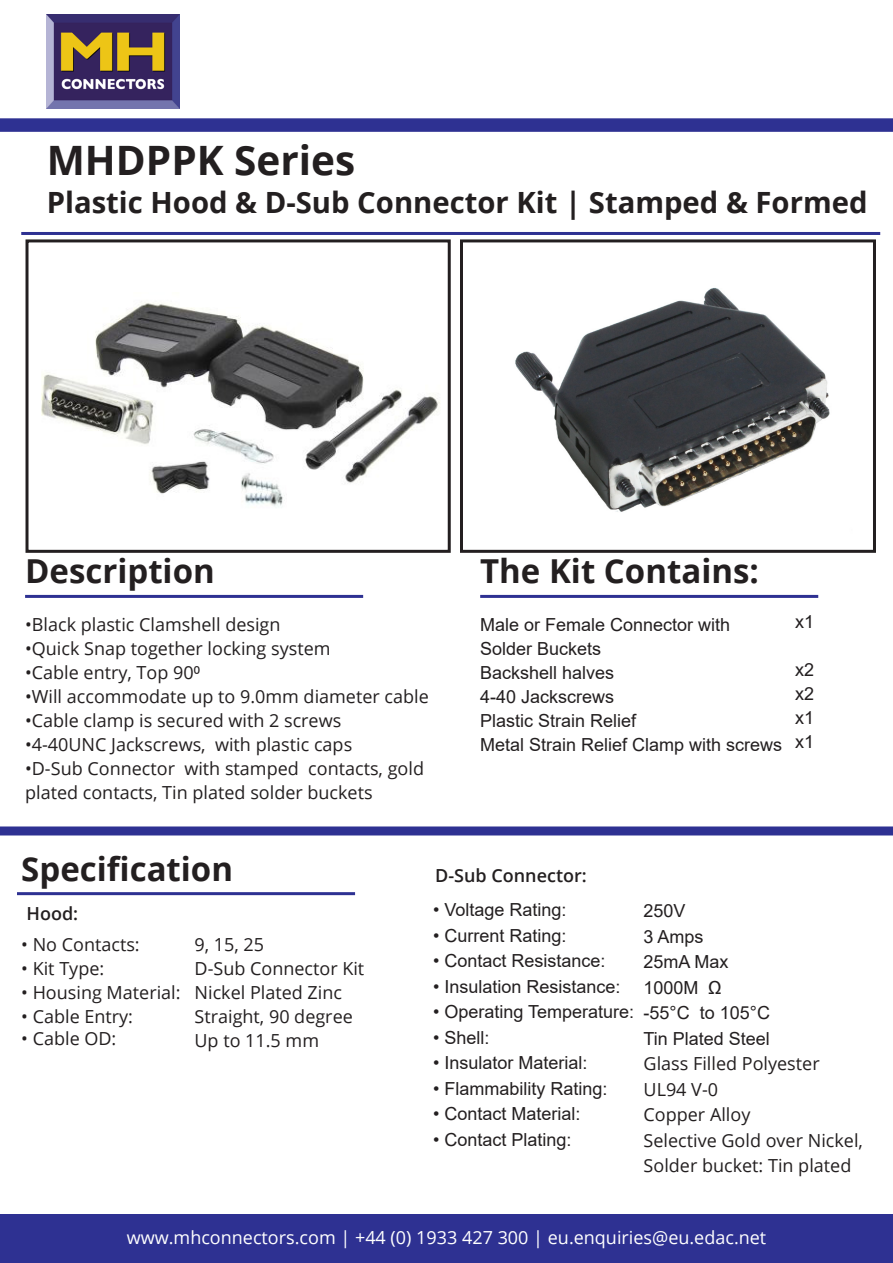
<style>
.page{position:relative;width:893px;height:1263px;background:#fff}
.page>*{position:absolute;margin:0;border:0;box-sizing:border-box;transform-origin:0 0}
.t1{font:700 40.5px "Open Sans";color:#231f20}
.t2{font:700 33px "Open Sans";color:#231f20}
.t3{font:700 29.25px "Open Sans";color:#231f20}
.t4{font:18px/24px "Open Sans";color:#231f20}
.t5{font:18px "Arial";color:#231f20}
.t6{font:18px "Open Sans";color:#fff}
.t7{font:600 18px "Open Sans";color:#231f20}
</style>
<div class="page">
<img style="left:41px;top:303px;width:399px;height:204px">
<div style="left:26px;top:239px;width:425px;height:314px;border:3px solid #231f20"></div>
<img style="left:515px;top:287px;width:315px;height:225px">
<div style="left:460px;top:239px;width:416px;height:314px;border:3px solid #231f20"></div>
<hr style="left:21px;top:232px;width:859px;height:3px;background:#2e3192">
<div style="left:0;top:826px;width:893px;height:9px;background:#2e3192"></div>
<div style="left:0;top:118px;width:893px;height:14px;background:#2e3192"></div>
<hr style="left:480px;top:595px;width:338px;height:3px;background:#2e3192">
<div style="left:0;top:1214px;width:893px;height:49px;background:#2e3192"></div>
<img style="left:47px;top:14px;width:133px;height:94px">
<hr style="left:25px;top:595px;width:338px;height:3px;background:#2e3192">
<hr style="left:17px;top:892px;width:338px;height:3px;background:#2e3192">
<p class="t1" style="left:47px;top:132px;width:310px">MHDPPK Series</p>
<p class="t3" style="left:47px;top:181px;width:822px">Plastic Hood &amp; D-Sub Connector Kit | Stamped &amp; Formed</p>
<p class="t2" style="left:25px;top:548px;width:191px">Description</p>
<p class="t4" style="left:25px;top:612px;width:257px">•Black plastic Clamshell design</p>
<p class="t4" style="left:25px;top:636px;width:307px">•Quick Snap together locking system</p>
<p class="t4" style="left:25px;top:660px;width:176px">•Cable entry, Top 90⁰</p>
<p class="t4" style="left:25px;top:684px;width:405px">•Will accommodate up to 9.0mm diameter cable</p>
<p class="t4" style="left:25px;top:708px;width:318px">•Cable clamp is secured with 2 screws</p>
<p class="t4" style="left:25px;top:732px;width:329px">•4-40UNC Jackscrews, with plastic caps</p>
<p class="t4" style="left:25px;top:756px;width:400px">•D-Sub Connector with stamped contacts, gold plated contacts, Tin plated solder buckets</p>
<p class="t2" style="left:480px;top:547px;width:280px">The Kit Contains:</p>
<p class="t5" style="left:480px;top:612px;width:252px">Male or Female Connector with</p>
<p class="t5" style="left:480px;top:636px;width:123px">Solder Buckets</p>
<p class="t5" style="left:480px;top:660px;width:136px">Backshell halves</p>
<p class="t5" style="left:480px;top:684px;width:136px">4-40 Jackscrews</p>
<p class="t5" style="left:480px;top:708px;width:158px">Plastic Strain Relief</p>
<p class="t5" style="left:480px;top:732px;width:304px">Metal Strain Relief Clamp with screws</p>
<p class="t5" style="left:795px;top:609px;width:21px">x1</p>
<p class="t5" style="left:795px;top:657px;width:21px">x2</p>
<p class="t5" style="left:795px;top:681px;width:21px">x2</p>
<p class="t5" style="left:795px;top:705px;width:21px">x1</p>
<p class="t5" style="left:795px;top:729px;width:21px">x1</p>
<p class="t2" style="left:21px;top:846px;width:213px">Specification</p>
<p class="t7" style="left:435px;top:863px;width:153px">D-Sub Connector:</p>
<p class="t7" style="left:27px;top:901px;width:53px">Hood:</p>
<p class="t4" style="left:21px;top:932px;width:120px">• No Contacts:</p>
<p class="t4" style="left:21px;top:956px;width:85px">• Kit Type:</p>
<p class="t4" style="left:21px;top:980px;width:161px">• Housing Material:</p>
<p class="t4" style="left:21px;top:1004px;width:113px">• Cable Entry:</p>
<p class="t4" style="left:21px;top:1026px;width:97px">• Cable OD:</p>
<p class="t4" style="left:195px;top:932px;width:71px">9, 15, 25</p>
<p class="t4" style="left:195px;top:956px;width:171px">D-Sub Connector Kit</p>
<p class="t4" style="left:195px;top:980px;width:149px">Nickel Plated Zinc</p>
<p class="t4" style="left:195px;top:1004px;width:160px">Straight, 90 degree</p>
<p class="t4" style="left:195px;top:1028px;width:126px">Up to 11.5 mm</p>
<p class="t5" style="left:433px;top:897px;width:135px">• Voltage Rating:</p>
<p class="t5" style="left:433px;top:923px;width:135px">• Current Rating:</p>
<p class="t5" style="left:433px;top:948px;width:174px">• Contact Resistance:</p>
<p class="t5" style="left:433px;top:974px;width:189px">• Insulation Resistance:</p>
<p class="t5" style="left:433px;top:999px;width:203px">• Operating Temperature:</p>
<p class="t5" style="left:433px;top:1025px;width:58px">• Shell:</p>
<p class="t5" style="left:433px;top:1050px;width:156px">• Insulator Material:</p>
<p class="t5" style="left:433px;top:1076px;width:176px">• Flammability Rating:</p>
<p class="t5" style="left:433px;top:1101px;width:149px">• Contact Material:</p>
<p class="t5" style="left:433px;top:1127px;width:140px">• Contact Plating:</p>
<p class="t5" style="left:644px;top:898px;width:44px">250V</p>
<p class="t5" style="left:644px;top:924px;width:62px">3 Amps</p>
<p class="t5" style="left:644px;top:949px;width:87px">25mA Max</p>
<p class="t5" style="left:644px;top:975px;width:79px">1000M Ω</p>
<p class="t5" style="left:644px;top:1000px;width:128px">-55°C to 105°C</p>
<p class="t5" style="left:644px;top:1026px;width:128px">Tin Plated Steel</p>
<p class="t4" style="left:644px;top:1051px;width:178px">Glass Filled Polyester</p>
<p class="t4" style="left:644px;top:1077px;width:76px">UL94 V-0</p>
<p class="t4" style="left:644px;top:1102px;width:108px">Copper Alloy</p>
<p class="t4" style="left:644px;top:1127px;width:221px;line-height:25.5px">Selective Gold over Nickel,<br>Solder bucket: Tin plated</p>
<p class="t6" style="left:127px;top:1224px;width:641px">www.mhconnectors.com | +44 (0) 1933 427 300 | eu.enquiries@eu.edac.net</p>
</div>
